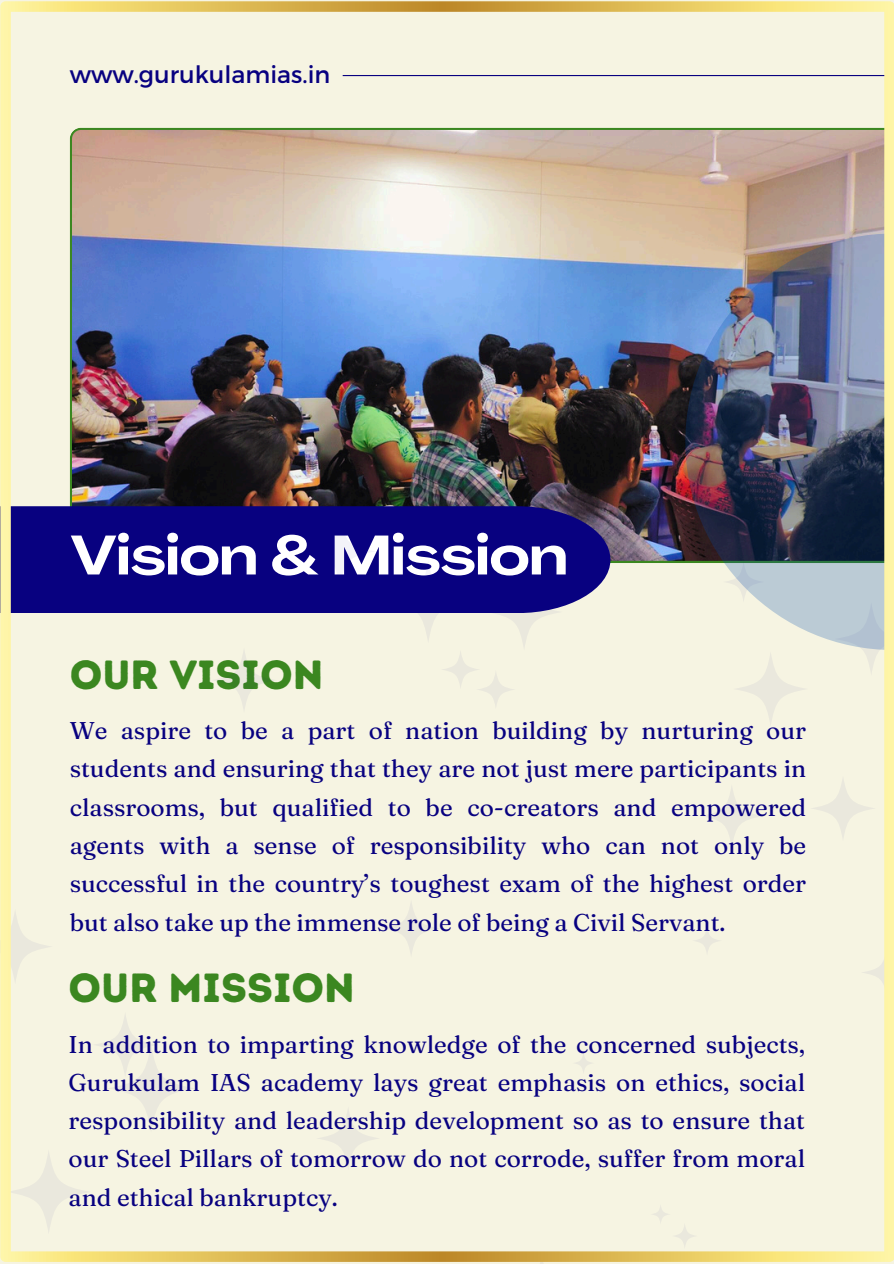
<style>
.page{position:relative;width:894px;height:1264px;background:#fff}
.page>*{position:absolute;margin:0;border:0;box-sizing:border-box;transform-origin:0 0}
.t1{font:700 expanded 54.6px "Agrandir";color:#fff}
.t2{font:40.65px "Intro Rust Base";color:#3b8720}
.t3{font:24.15px/38.2px "Fraunces 9 pt";color:#080180;text-align:justify}
.t4{font:23.85px "Montserrat";color:#080180}
</style>
<div class="page">
<svg style="left:520px;top:1261px;width:43px;height:2px"></svg>
<img style="left:0;top:1px;width:893px;height:1260px">
<p class="t4" style="left:70px;top:59px;width:262px">www.gurukulamias.in</p>
<p class="t1" style="left:71px;top:533px;width:498px">Vision &amp; Mission</p>
<p class="t2" style="left:70px;top:650px;width:255px">OUR VISION</p>
<h2 class="t3" style="left:70px;top:711px;width:737px">We aspire to be a part of nation building by nurturing our students and ensuring that they are not just mere participants in classrooms, but qualified to be co-creators and empowered agents with a sense of responsibility who can not only be successful in the country’s toughest exam of the highest order but also take up the immense role of being a Civil Servant.</h2>
<h1 class="t2" style="left:69px;top:963px;width:288px">OUR MISSION</h1>
<p class="t3" style="left:69px;top:1024px;width:737px">In addition to imparting knowledge of the concerned subjects, Gurukulam IAS academy lays great emphasis on ethics, social responsibility and leadership development so as to ensure that our Steel Pillars of tomorrow do not corrode, suffer from moral and ethical bankruptcy.</p>
</div>
